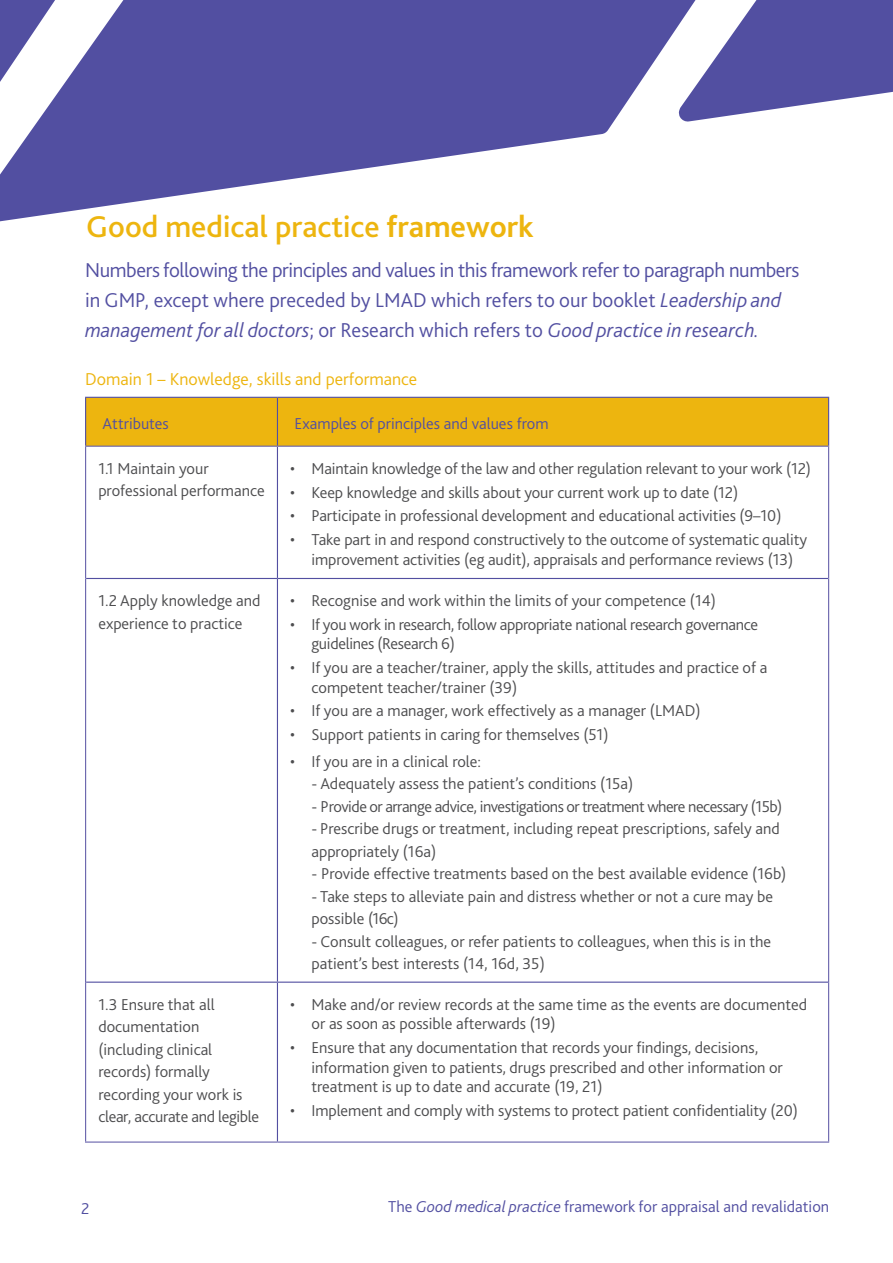
<style>
.page{position:relative;width:893px;height:1263px;background:#fff}
.page>*{position:absolute;margin:0;border:0;box-sizing:border-box;transform-origin:0 0}
.t1{font:500 31.5px "Bliss 2";color:#edb50f}
.t2{font:300 21px/30px "Bliss 2";letter-spacing:-.02em;color:#524fa1}
.t3{font:300 18px "Bliss 2";color:#edb50f}
.t4{font:300 16.5px/22.5px "Bliss 2";color:#4d4d4f}
.t5{font:300 16.5px "Bliss 2";color:#524fa1}
.t6{font:300 16.5px/19.5px "Bliss 2";letter-spacing:-.02em;color:#4d4d4f}
.t7{font:300 16.5px "Bliss 2";letter-spacing:-.03em;color:#4d4d4f}
.s1{font-weight:700}
.s2{font-style:italic}
</style>
<div class="page">
<svg style="left:0;top:0;width:618px;height:222px;fill:#524fa1"></svg>
<svg style="left:618px;top:0;width:275px;height:122px"></svg>
<div style="left:86px;top:398px;width:742px;height:48px;background:#edb50f"></div>
<hr style="left:277px;top:579px;width:1px;height:402px;background:#524fa1">
<hr style="left:277px;top:981px;width:551px;height:2px;background:#524fa1">
<hr style="left:828px;top:578px;width:1px;height:404px;background:#6863ac">
<hr style="left:85px;top:398px;width:1px;height:48px;background:#524fa1">
<hr style="left:85px;top:397px;width:192px;height:1px;background:#524fa1">
<hr style="left:85px;top:446px;width:192px;height:1px;background:#6863ac">
<hr style="left:277px;top:397px;width:552px;height:1px;background:#524fa1">
<hr style="left:277px;top:398px;width:1px;height:48px;background:#524fa1">
<hr style="left:828px;top:398px;width:1px;height:48px;background:#524fa1">
<hr style="left:85px;top:447px;width:1px;height:131px;background:#6863ac">
<hr style="left:277px;top:446px;width:552px;height:1px;background:#6863ac">
<hr style="left:277px;top:447px;width:1px;height:131px;background:#524fa1">
<hr style="left:828px;top:447px;width:1px;height:131px;background:#6863ac">
<hr style="left:85px;top:578px;width:1px;height:404px;background:#6863ac">
<hr style="left:86px;top:578px;width:191px;height:1px;background:#524fa1">
<hr style="left:277px;top:578px;width:551px;height:1px;background:#524fa1">
<hr style="left:85px;top:982px;width:1px;height:159px;background:#6863ac">
<hr style="left:86px;top:981px;width:191px;height:2px;background:#524fa1">
<hr style="left:85px;top:1141px;width:192px;height:1px;background:#6863ac">
<hr style="left:277px;top:983px;width:1px;height:158px;background:#524fa1">
<hr style="left:828px;top:982px;width:1px;height:159px;background:#6863ac">
<hr style="left:277px;top:1141px;width:552px;height:1px;background:#6863ac">
<h1 class="t1" style="left:86px;top:207px;width:449px">Good medical practice <span class="s1">framework</span></h1>
<p class="t2" style="left:85px;top:255px;width:716px">Numbers following the principles and values in this framework refer to paragraph numbers in GMP, except where preceded by LMAD which refers to our booklet <span class="s2">Leadership and management for all doctors</span>; or Research which refers to <span class="s2">Good practice in research.</span></p>
<p class="t3" style="left:85px;top:368px;width:334px">Domain 1 – Knowledge, skills and performance</p>
<p class="t5" style="left:103px;top:413px;width:68px">Attributes</p>
<p class="t5" style="left:294px;top:413px;width:256px">Examples of principles and values from</p>
<p class="t4" style="left:98px;top:457px;width:168px">1.1 Maintain your professional performance</p>
<p class="t4" style="left:290px;top:457px;width:522px">• Maintain knowledge of the law and other regulation relevant to your work (12)</p>
<p class="t4" style="left:290px;top:480px;width:450px">• Keep knowledge and skills about your current work up to date (12)</p>
<p class="t4" style="left:290px;top:504px;width:493px">• Participate in professional development and educational activities (9–10)</p>
<p class="t4" style="left:290px;top:529px;width:518px;line-height:19.5px;text-align:center">• Take part in and respond constructively to the outcome of systematic quality improvement activities (eg audit), appraisals and performance reviews (13)</p>
<p class="t4" style="left:98px;top:589px;width:164px">1.2 Apply knowledge and experience to practice</p>
<p class="t4" style="left:290px;top:589px;width:427px">• Recognise and work within the limits of your competence (14)</p>
<p class="t6" style="left:311px;top:614px;width:448px;text-indent:-21px">• If you work in research, follow appropriate national research governance guidelines (Research 6)</p>
<p class="t4" style="left:311px;top:657px;width:457px;line-height:19.5px;text-indent:-21px">• If you are a teacher/trainer, apply the skills, attitudes and practice of a competent teacher/trainer (39)</p>
<p class="t4" style="left:290px;top:699px;width:412px">• If you are a manager, work effectively as a manager (LMAD)</p>
<p class="t4" style="left:290px;top:723px;width:320px">• Support patients in caring for themselves (51)</p>
<p class="t4" style="left:290px;top:750px;width:192px">• If you are in a clinical role:</p>
<p class="t4" style="left:311px;top:772px;width:323px">- Adequately assess the patient’s conditions (15a)</p>
<p class="t7" style="left:311px;top:796px;width:472px">- Provide or arrange advice, investigations or treatment where necessary (15b)</p>
<p class="t4" style="left:311px;top:817px;width:470px">- Prescribe drugs or treatment, including repeat prescriptions, safely and appropriately (16a)</p>
<p class="t4" style="left:311px;top:862px;width:476px">- Provide effective treatments based on the best available evidence (16b)</p>
<p class="t4" style="left:311px;top:885px;width:463px">- Take steps to alleviate pain and distress whether or not a cure may be possible (16c)</p>
<p class="t4" style="left:311px;top:930px;width:461px">- Consult colleagues, or refer patients to colleagues, when this is in the patient’s best interests (14, 16d, 35)</p>
<p class="t4" style="left:98px;top:993px;width:162px">1.3 Ensure that all documentation (including clinical records) formally recording your work is clear, accurate and legible</p>
<p class="t4" style="left:311px;top:994px;width:497px;line-height:19.5px;text-indent:-21px">• Make and/or review records at the same time as the events are documented or as soon as possible afterwards (19)</p>
<p class="t4" style="left:311px;top:1037px;width:473px;line-height:19.5px;text-indent:-21px">• Ensure that any documentation that records your findings, decisions, information given to patients, drugs prescribed and other information or treatment is up to date and accurate (19, 21)</p>
<p class="t4" style="left:290px;top:1099px;width:509px">• Implement and comply with systems to protect patient confidentiality (20)</p>
<p class="t5" style="left:81px;top:1198px;width:10px">2</p>
<p class="t5" style="left:388px;top:1196px;width:442px">The <span class="s2">Good medical practice</span> framework for appraisal and revalidation</p>
</div>
